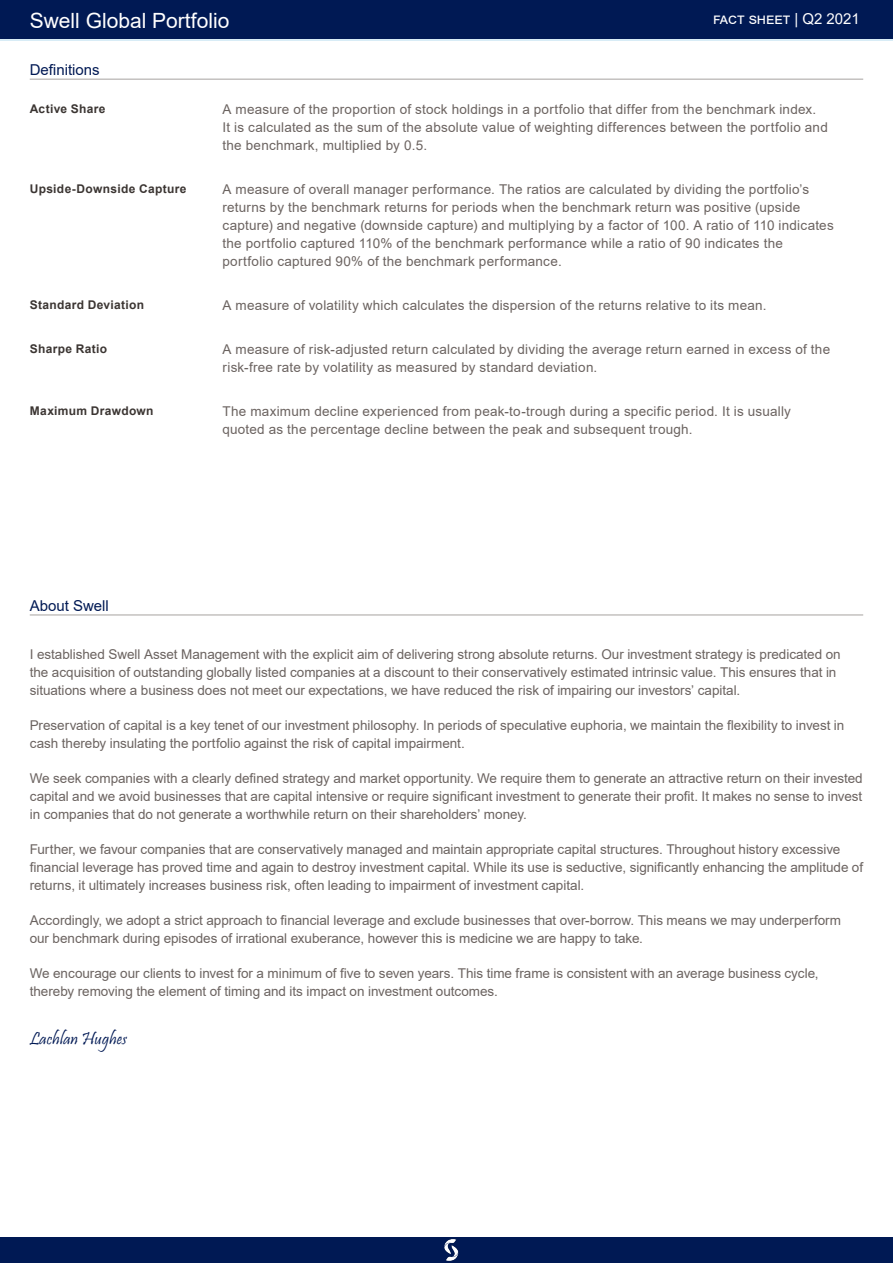
<style>
.page{position:relative;width:893px;height:1263px;background:#fff}
.page>*{position:absolute;margin:0;border:0;box-sizing:border-box;transform-origin:0 0}
.t1{font:21px "Arial";color:#fff}
.Lachlan{font:18px "Pristina";letter-spacing:.01em;color:#001954}
.Blue_heading{font:15px "Arial";color:#001954}
.t2{font:15px "Arial";color:#fff}
.About_Swell{font:13.5px/18px "Arial";letter-spacing:-.005em;color:#6b6360}
.Definition{font:13.5px/18px "Arial";letter-spacing:.015em;color:#6b6360}
.Definition_word{font:700 12px "Arial";letter-spacing:.025em;color:#3b3532}
</style>
<div class="page">
<svg style="left:0;top:38px;width:893px;height:2px;background:#6c82a5"></svg>
<div style="left:0;top:0;width:893px;height:38px;background:#001954"></div>
<div style="left:0;top:1237px;width:893px;height:26px;background:#001954"></div>
<img style="left:444px;top:1239px;width:15px;height:22px">
<hr style="left:30px;top:79px;width:833px;height:1px;background:#a7a2a0">
<hr style="left:30px;top:615px;width:833px;height:1px;background:#a7a2a0">
<h1 class="t1" style="left:30px;top:6px;width:201px">Swell Global Portfolio</h1>
<p class="t2" style="left:713px;top:8px;width:148px">fact sheet | Q2 2021</p>
<p class="Blue_heading" style="left:30px;top:59px;width:72px">Definitions</p>
<p class="Definition_word" style="left:30px;top:101px;width:77px">Active Share</p>
<p class="Definition" style="left:223px;top:100px;width:607px">A measure of the proportion of stock holdings in a portfolio that differ from the benchmark index.<br>It is calculated as the sum of the absolute value of weighting differences between the portfolio and the benchmark, multiplied by 0.5.</p>
<p class="Definition_word" style="left:30px;top:180px;width:158px">Upside-Downside Capture</p>
<p class="Definition" style="left:223px;top:180px;width:613px">A measure of overall manager performance. The ratios are calculated by dividing the portfolio’s returns by the benchmark returns for periods when the benchmark return was positive (upside capture) and negative (downside capture) and multiplying by a factor of 100. A ratio of 110 indicates the portfolio captured 110% of the benchmark performance while a ratio of 90 indicates the portfolio captured 90% of the benchmark performance.</p>
<p class="Definition_word" style="left:30px;top:296px;width:116px">Standard Deviation</p>
<p class="Definition" style="left:223px;top:296px;width:545px">A measure of volatility which calculates the dispersion of the returns relative to its mean.</p>
<p class="Definition_word" style="left:30px;top:340px;width:79px">Sharpe Ratio</p>
<p class="Definition" style="left:223px;top:340px;width:609px">A measure of risk-adjusted return calculated by dividing the average return earned in excess of the risk-free rate by volatility as measured by standard deviation.</p>
<p class="Definition_word" style="left:30px;top:402px;width:125px">Maximum Drawdown</p>
<p class="Definition" style="left:223px;top:402px;width:570px">The maximum decline experienced from peak-to-trough during a specific period. It is usually quoted as the percentage decline between the peak and subsequent trough.</p>
<p class="Blue_heading" style="left:30px;top:595px;width:81px">About Swell</p>
<p class="About_Swell" style="left:30px;top:645px;width:812px">I established Swell Asset Management with the explicit aim of delivering strong absolute returns. Our investment strategy is predicated on the acquisition of outstanding globally listed companies at a discount to their conservatively estimated intrinsic value. This ensures that in situations where a business does not meet our expectations, we have reduced the risk of impairing our investors’ capital.</p>
<p class="About_Swell" style="left:30px;top:716px;width:816px">Preservation of capital is a key tenet of our investment philosophy. In periods of speculative euphoria, we maintain the flexibility to invest in cash thereby insulating the portfolio against the risk of capital impairment.</p>
<p class="About_Swell" style="left:30px;top:769px;width:834px;text-align:justify">We seek companies with a clearly defined strategy and market opportunity. We require them to generate an attractive return on their invested capital and we avoid businesses that are capital intensive or require significant investment to generate their profit. It makes no sense to invest in companies that do not generate a worthwhile return on their shareholders’ money.</p>
<p class="About_Swell" style="left:30px;top:840px;width:835px">Further, we favour companies that are conservatively managed and maintain appropriate capital structures. Throughout history excessive financial leverage has proved time and again to destroy investment capital. While its use is seductive, significantly enhancing the amplitude of returns, it ultimately increases business risk, often leading to impairment of investment capital.</p>
<p class="About_Swell" style="left:30px;top:911px;width:813px">Accordingly, we adopt a strict approach to financial leverage and exclude businesses that over-borrow. This means we may underperform our benchmark during episodes of irrational exuberance, however this is medicine we are happy to take.</p>
<p class="About_Swell" style="left:30px;top:964px;width:790px">We encourage our clients to invest for a minimum of five to seven years. This time frame is consistent with an average business cycle, thereby removing the element of timing and its impact on investment outcomes.</p>
<p class="Lachlan" style="left:30px;top:1028px;width:99px">Lachlan Hughes</p>
</div>
